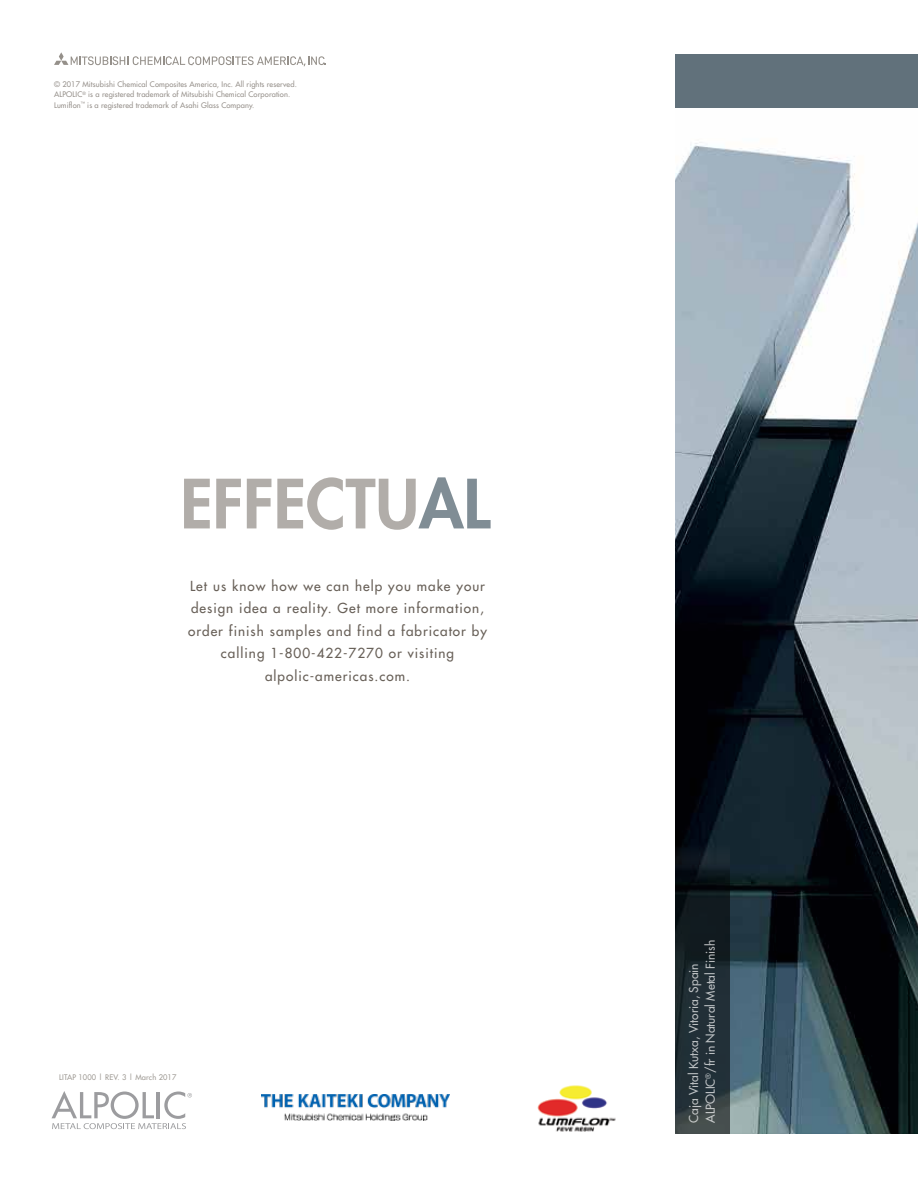
<style>
.page{position:relative;width:918px;height:1188px;background:#fff}
.page>*{position:absolute;margin:0;border:0;box-sizing:border-box;transform-origin:0 0}
.t1{font:800 66px "Futura";color:#9e9994}
.t2{font:13.5px/22.5px "Futura";letter-spacing:.075em;color:#686058;text-align:center}
.t3{font:12px/16.5px "Futura";color:#fff}
.t4{font:7.5px/10.5px "Futura";letter-spacing:.015em;color:#7c756e}
.t5{font:7.5px "Futura";letter-spacing:.015em;color:#868079}
.s1{color:#61717b}
</style>
<div class="page">
<img style="left:675px;top:143px;width:243px;height:990px">
<div style="left:675px;top:54px;width:243px;height:54px;background:#61717b"></div>
<svg style="left:675px;top:824px;width:54px;height:309px"></svg>
<img style="left:537px;top:1085px;width:79px;height:47px">
<img style="left:261px;top:1095px;width:189px;height:26px">
<svg style="left:54px;top:52px;width:272px;height:14px"></svg>
<svg style="left:52px;top:1091px;width:140px;height:38px"></svg>
<p class="t4" style="left:54px;top:79px;width:244px">© 2017 Mitsubishi Chemical Composites America, Inc. All rights reserved.<br>ALPOLIC<sup>®</sup> is a registered trademark of Mitsubishi Chemical Corporation.<br>Lumiflon<sup>™</sup> is a registered trademark of Asahi Glass Company.</p>
<h1 class="t1" style="left:180px;top:460px;width:311px">EFFECTU<span class="s1">AL</span></h1>
<h2 class="t2" style="left:188px;top:574px;width:300px">Let us know how we can help you make your design idea a reality. Get more information, order finish samples and find a fabricator by calling 1-800-422-7270 or visiting alpolic-americas.com.</h2>
<p class="t5" style="left:59px;top:1072px;width:119px">LITAP 1000 | REV. 3 | March 2017</p>
<h3 class="t3" style="left:685px;top:1123px;width:185px;rotate:-90deg">Caja Vital Kutxa, Vitoria, Spain<br>ALPOLIC<sup>®</sup>/fr in Natural Metal Finish</h3>
</div>
